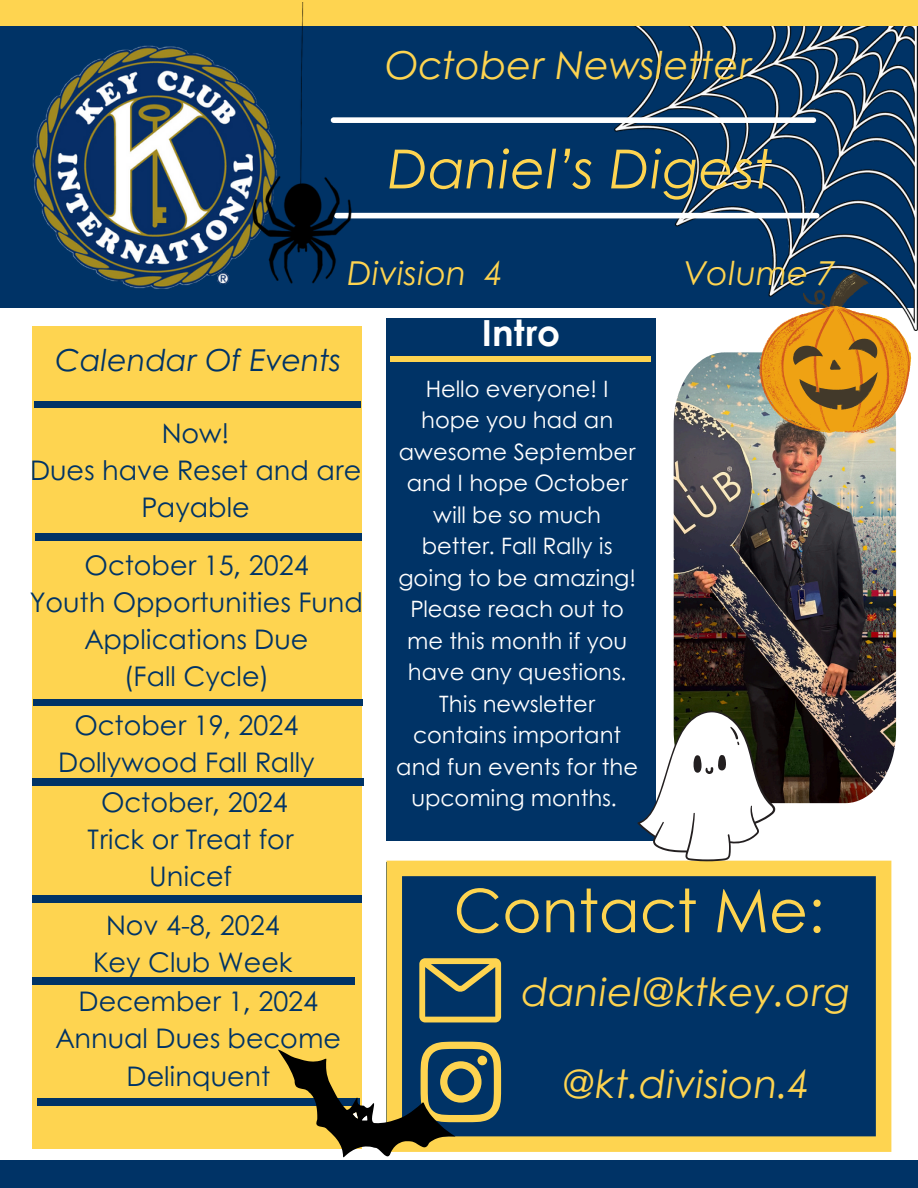
<style>
.page{position:relative;width:918px;height:1188px;background:#fff}
.page>*{position:absolute;margin:0;border:0;box-sizing:border-box;transform-origin:0 0}
.t1{font:60px "Century Gothic";color:#fed450}
.t2{font:italic 54px "Century Gothic";color:#fed450}
.t3{font:italic 39px "Century Gothic";color:#fed450}
.t4{font:italic 38.4px "Century Gothic";color:#fed450}
.t5{font:700 36px "Century Gothic";color:#fff}
.t6{font:italic 33px "Century Gothic";color:#fed450}
.t7{font:italic 30.15px "Century Gothic";color:#036}
.t8{font:27px/37.2px "Century Gothic";color:#036;text-align:center}
.t9{font:22.5px/31.5px "Century Gothic";color:#fff;text-align:center}
</style>
<div class="page">
<div style="left:0;top:25px;width:918px;height:283px;background:#036"></div>
<img style="left:589px;top:26px;width:329px;height:305px">
<img style="left:32px;top:45px;width:220px;height:244px">
<div style="left:0;top:0;width:918px;height:26px;background:#fed450"></div>
<div style="left:0;top:1161px;width:918px;height:27px;background:#036"></div>
<div style="left:337px;top:213px;width:480px;height:5px;background:#fff"></div>
<div style="left:334px;top:117px;width:479px;height:6px;background:#fff"></div>
<div style="left:386px;top:318px;width:269px;height:522px;background:#036"></div>
<div style="left:32px;top:326px;width:330px;height:823px;background:#fed450"></div>
<div style="left:34px;top:401px;width:327px;height:7px;background:#036"></div>
<div style="left:35px;top:534px;width:327px;height:6px;background:#036"></div>
<div style="left:32px;top:779px;width:332px;height:6px;background:#036"></div>
<div style="left:33px;top:699px;width:330px;height:7px;background:#036"></div>
<div style="left:32px;top:896px;width:329px;height:6px;background:#036"></div>
<div style="left:391px;top:356px;width:260px;height:5px;background:#fed450"></div>
<div style="left:32px;top:978px;width:323px;height:6px;background:#036"></div>
<img style="left:674px;top:352px;width:222px;height:451px">
<svg style="left:387px;top:861px;width:504px;height:291px;background:#fdd451"></svg>
<svg style="left:391px;top:863px;width:497px;height:285px;background:#224962"></svg>
<div style="left:37px;top:1099px;width:323px;height:6px;background:#036"></div>
<img style="left:252px;top:2px;width:99px;height:281px">
<svg style="left:637px;top:711px;width:139px;height:150px"></svg>
<svg style="left:759px;top:272px;width:152px;height:161px"></svg>
<svg style="left:278px;top:1042px;width:223px;height:115px"></svg>
<h3 class="t4" style="left:384px;top:36px;width:368px">October Newsletter</h3>
<h5 class="t2" style="left:386px;top:128px;width:387px">Daniel’s Digest</h5>
<h2 class="t6" style="left:346px;top:248px;width:157px">Division 4</h2>
<p class="t7" style="left:55px;top:337px;width:287px">Calendar Of Events</p>
<h5 class="t5" style="left:481px;top:305px;width:80px">Intro</h5>
<p class="t6" style="left:683px;top:248px;width:153px">Volume 7</p>
<p class="t8" style="left:30px;top:413px;width:333px">Now!<br>Dues have Reset and are<br>Payable</p>
<h6 class="t8" style="left:30px;top:545px;width:334px">October 15, 2024<br>Youth Opportunities Fund<br>Applications Due<br>(Fall Cycle)</h6>
<h6 class="t8" style="left:58px;top:705px;width:258px">October 19, 2024<br>Dollywood Fall Rally</h6>
<p class="t8" style="left:88px;top:782px;width:208px">October, 2024<br>Trick or Treat for<br>Unicef</p>
<h6 class="t8" style="left:93px;top:905px;width:201px">Nov 4-8, 2024<br>Key Club Week</h6>
<h4 class="t8" style="left:56px;top:982px;width:287px">December 1, 2024<br>Annual Dues become<br>Delinquent</h4>
<h6 class="t9" style="left:396px;top:372px;width:243px">Hello everyone! I hope you had an awesome September and I hope October will be so much better. Fall Rally is going to be amazing!<br>Please reach out to me this month if you have any questions.<br>This newsletter contains important and fun events for the upcoming months.</h6>
<p class="t1" style="left:453px;top:865px;width:373px">Contact Me:</p>
<h5 class="t3" style="left:521px;top:962px;width:330px">daniel@ktkey.org</h5>
<p class="t3" style="left:561px;top:1054px;width:249px">@kt.division.4</p>
</div>
